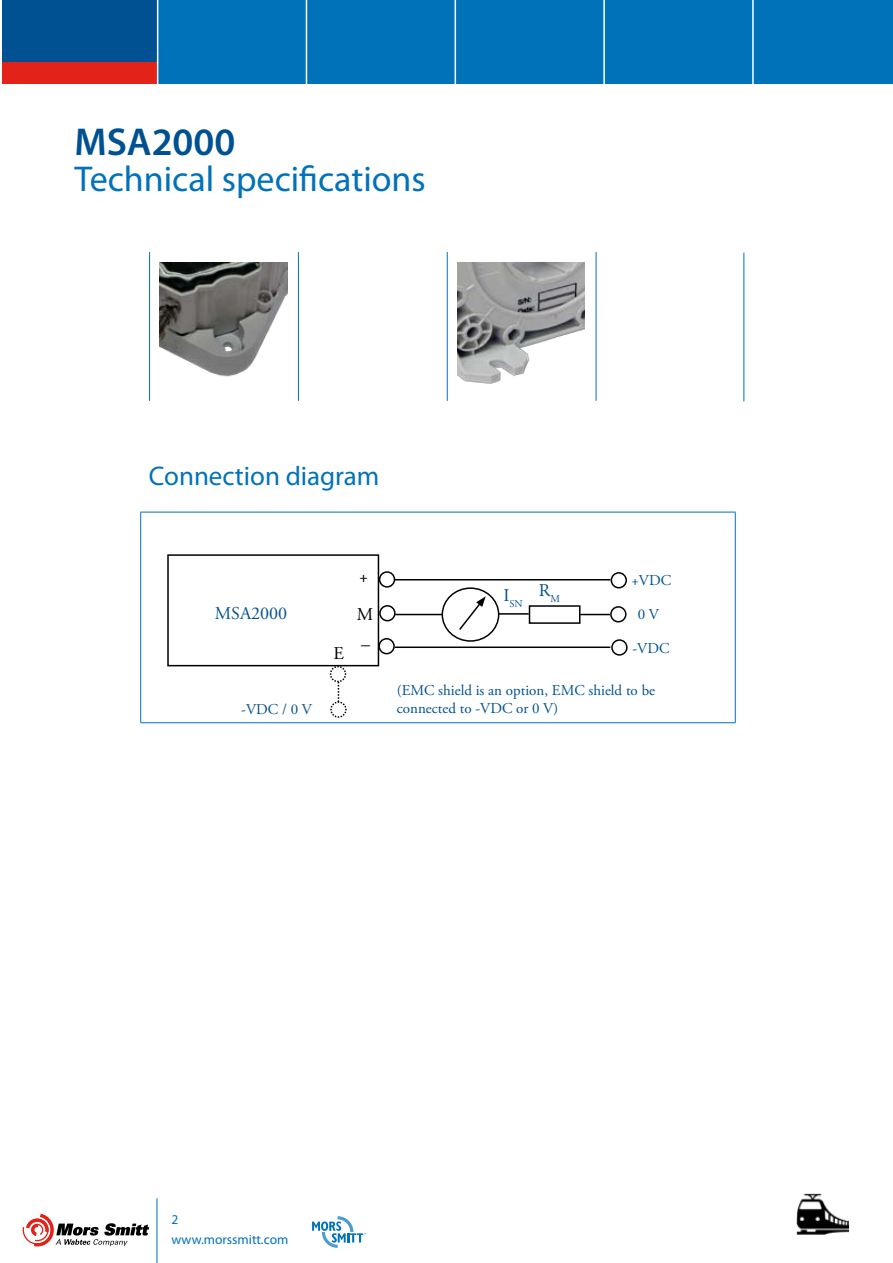
<style>
.page{position:relative;width:893px;height:1263px;background:#fff}
.page>*{position:absolute;margin:0;border:0;box-sizing:border-box;transform-origin:0 0}
.t1{font:600 39px "Myriad Pro";color:#005191}
.t2{font:36px "Myriad Pro";color:#0072ba}
.t3{font:27px "Myriad Pro";color:#0072ba}
.t4{font:18px "Adobe Garamond Pro";color:#005191}
.t5{font:18px/38.7px "Adobe Garamond Pro";color:#000}
.t6{font:15px/18px "Adobe Garamond Pro";color:#005191}
.t7{font:13.5px/19.5px "Myriad Pro";color:#0072ba}
.t8{font:10.5px "Adobe Garamond Pro";color:#005191}
</style>
<div class="page">
<div style="left:100px;top:0;width:793px;height:83px;background:#0072ba"></div>
<div style="left:2px;top:0;width:154px;height:83px;background:#005191"></div>
<div style="left:2px;top:62px;width:154px;height:21px;background:#e32219"></div>
<hr style="left:157px;top:0;width:1px;height:86px;background:#fff">
<hr style="left:306px;top:0;width:1px;height:86px;background:#fff">
<hr style="left:455px;top:0;width:1px;height:86px;background:#fff">
<hr style="left:603px;top:0;width:2px;height:86px;background:#fff">
<hr style="left:752px;top:0;width:2px;height:86px;background:#fff">
<hr style="left:157px;top:1198px;width:1px;height:65px;background:#0072ba">
<svg style="left:312px;top:1216px;width:54px;height:32px"></svg>
<img style="left:796px;top:1193px;width:52px;height:41px">
<svg style="left:23px;top:1214px;width:126px;height:32px"></svg>
<hr style="left:149px;top:252px;width:1px;height:149px;background:#0072ba">
<hr style="left:298px;top:252px;width:1px;height:149px;background:#0072ba">
<hr style="left:447px;top:252px;width:1px;height:149px;background:#0072ba">
<hr style="left:596px;top:252px;width:1px;height:149px;background:#0072ba">
<hr style="left:743px;top:253px;width:1px;height:148px;background:#0072ba">
<hr style="left:140px;top:512px;width:1px;height:210px;background:#0072ba">
<hr style="left:140px;top:512px;width:596px;height:1px;background:#0072ba">
<hr style="left:735px;top:512px;width:1px;height:210px;background:#0072ba">
<hr style="left:140px;top:722px;width:596px;height:1px;background:#0072ba">
<img style="left:159px;top:262px;width:128px;height:115px">
<img style="left:457px;top:262px;width:128px;height:122px">
<div style="left:167px;top:554px;width:212px;height:112px;border:2px solid #000"></div>
<div style="left:379px;top:605px;width:17px;height:16px;border:2px solid #000;border-radius:50%"></div>
<div style="left:379px;top:571px;width:16px;height:17px;border:2px solid #000;border-radius:50%"></div>
<div style="left:378px;top:638px;width:17px;height:16px;border:2px solid #000;border-radius:50%"></div>
<hr style="left:395px;top:579px;width:215px;height:1px;background:#000">
<hr style="left:395px;top:614px;width:47px;height:1px;background:#000">
<hr style="left:395px;top:646px;width:215px;height:2px;background:#000">
<div style="left:442px;top:587px;width:57px;height:55px;border:2px solid #000;border-radius:50%"></div>
<svg style="left:459px;top:596px;width:27px;height:34px"></svg>
<hr style="left:499px;top:613px;width:30px;height:2px;background:#000">
<div style="left:611px;top:572px;width:16px;height:16px;border:2px solid #000;border-radius:50%"></div>
<div style="left:610px;top:606px;width:16px;height:16px;border:2px solid #000;border-radius:50%"></div>
<div style="left:611px;top:639px;width:17px;height:17px;border:2px solid #000;border-radius:50%"></div>
<div style="left:529px;top:605px;width:51px;height:19px;border:2px solid #000"></div>
<hr style="left:580px;top:614px;width:30px;height:1px;background:#000">
<svg style="left:329px;top:665px;width:18px;height:53px"></svg>
<h1 class="t1" style="left:74px;top:117px;width:162px">MSA2000</h1>
<h2 class="t2" style="left:74px;top:157px;width:353px">Technical specifications</h2>
<h3 class="t3" style="left:149px;top:459px;width:232px">Connection diagram</h3>
<p class="t4" style="left:215px;top:602px;width:74px">MSA2000</p>
<p class="t6" style="left:241px;top:700px;width:72px">-VDC / 0 V</p>
<p class="t5" style="left:334px;top:634px;width:12px">E</p>
<p class="t5" style="left:357px;top:557px;width:18px">+<br>M</p>
<p class="t5" style="left:361px;top:619px;width:10px">_</p>
<p class="t8" style="left:503px;top:598px;width:21px"><sup>I</sup>SN</p>
<p class="t4" style="left:539px;top:580px;width:23px">R<sub>M</sub></p>
<p class="t6" style="left:631px;top:572px;width:41px">+VDC</p>
<p class="t6" style="left:638px;top:606px;width:23px">0 V</p>
<p class="t6" style="left:632px;top:640px;width:39px">-VDC</p>
<p class="t6" style="left:397px;top:682px;width:260px">(EMC shield is an option, EMC shield to be connected to -VDC or 0 V)</p>
<p class="t7" style="left:171px;top:1210px;width:118px">2 www.morssmitt.com</p>
</div>
